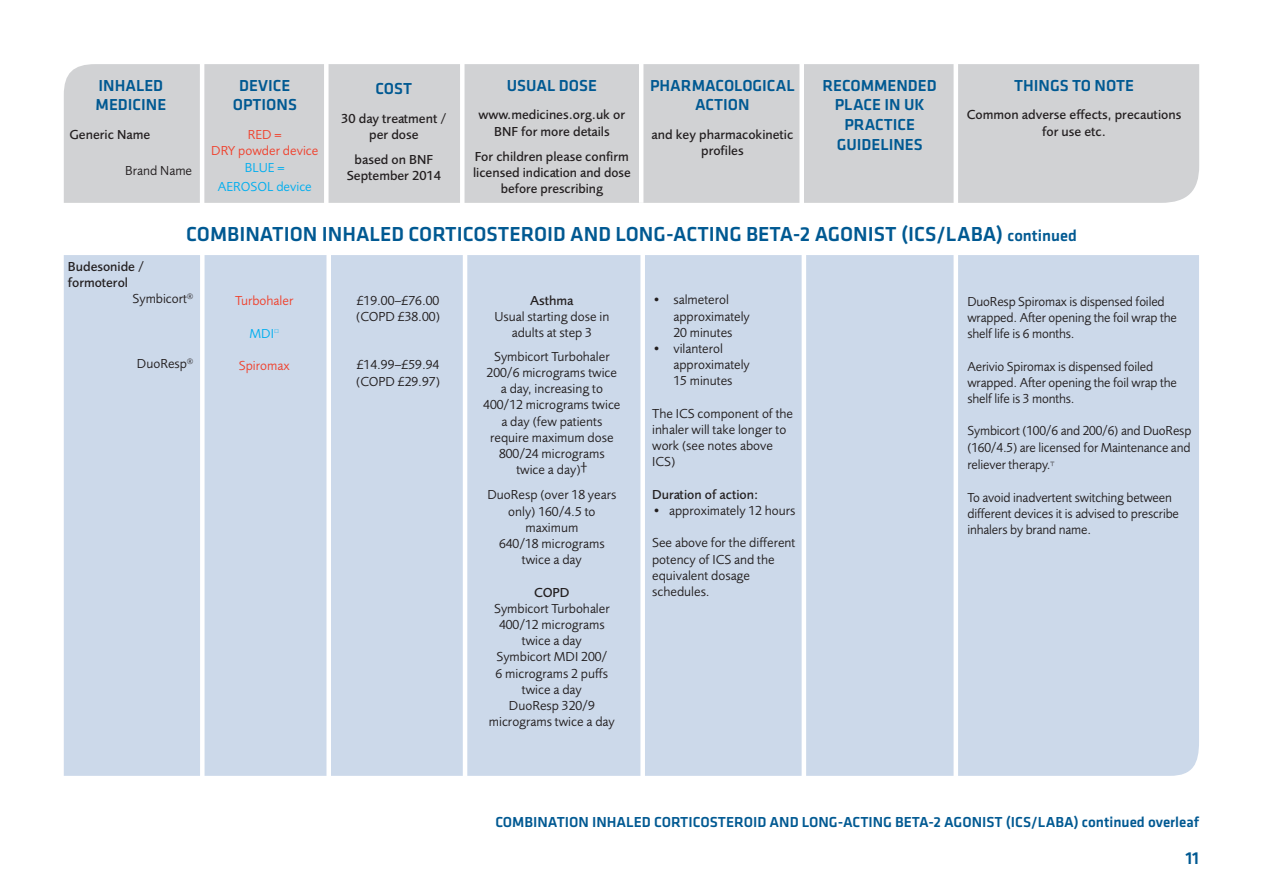
<style>
.page{position:relative;width:1263px;height:893px;background:#fff}
.page>*{position:absolute;margin:0;border:0;box-sizing:border-box;transform-origin:0 0}
.t1{font:500 21px "Klavika Basic";color:#005992}
.t2{font:500 18px "Klavika Basic";color:#005992}
.t3{font:500 16.5px/19.8px "Klavika Basic";color:#005992;text-align:center}
.t4{font:500 15px "Klavika Basic";color:#005992}
.t5{font:13.5px/16.2px "Foundry Sans";color:#231f20}
.t6{font:500 13.5px/16.2px "Foundry Sans";color:#231f20;text-align:center}
.t7{font:13.5px/16.2px "Foundry Sans";color:#ef422e;text-align:center}
.t8{font:13.5px/19.6px "Foundry Sans";color:#00aeef;text-align:center}
.s1{font-size:16.5px}
</style>
<div class="page">
<div style="left:64px;top:255px;width:1135px;height:521px;background:#ccd9ea"></div>
<div style="left:64px;top:64px;width:1135px;height:139px;background:#d1d2d4"></div>
<div style="left:200px;top:254px;width:5px;height:575px;background:#fff"></div>
<div style="left:326px;top:253px;width:5px;height:576px;background:#fff"></div>
<hr style="left:463px;top:254px;width:4px;height:575px;background:#fff">
<div style="left:640px;top:248px;width:5px;height:581px;background:#fff"></div>
<hr style="left:802px;top:252px;width:4px;height:577px;background:#fff">
<div style="left:953px;top:253px;width:5px;height:576px;background:#fff"></div>
<hr style="left:200px;top:64px;width:4px;height:139px;background:#fff">
<div style="left:324px;top:64px;width:5px;height:141px;background:#fff"></div>
<hr style="left:460px;top:64px;width:4px;height:141px;background:#fff">
<hr style="left:639px;top:64px;width:4px;height:139px;background:#fff">
<div style="left:799px;top:64px;width:5px;height:141px;background:#fff"></div>
<div style="left:953px;top:64px;width:5px;height:140px;background:#fff"></div>
<p class="t3" style="left:96px;top:77px;width:72px;text-align:left">INHALED<br>MEDICINE</p>
<p class="t6" style="left:70px;top:128px;width:82px">Generic Name</p>
<p class="t5" style="left:125px;top:164px;width:68px">Brand Name</p>
<p class="t3" style="left:233px;top:77px;width:66px">DEVICE<br>OPTIONS</p>
<p class="t7" style="left:211px;top:128px;width:109px">RED =<br>DRY powder device</p>
<p class="t8" style="left:218px;top:158px;width:96px">BLUE =<br>AEROSOL device</p>
<p class="t3" style="left:376px;top:80px;width:38px">COST</p>
<p class="t6" style="left:341px;top:111px;width:107px">30 day treatment / per dose</p>
<p class="t6" style="left:347px;top:153px;width:96px">based on BNF<br>September 2014</p>
<p class="t3" style="left:507px;top:77px;width:92px">USUAL DOSE</p>
<p class="t6" style="left:479px;top:108px;width:148px">www.medicines.org.uk or<br>BNF for more details</p>
<p class="t6" style="left:473px;top:149px;width:159px">For children please confirm licensed indication and dose before prescribing</p>
<p class="t3" style="left:650px;top:77px;width:146px">PHARMACOLOGICAL<br>ACTION</p>
<p class="t6" style="left:651px;top:128px;width:143px">and key pharmacokinetic profiles</p>
<p class="t3" style="left:822px;top:77px;width:116px">RECOMMENDED<br>PLACE IN UK<br>PRACTICE<br>GUIDELINES</p>
<p class="t3" style="left:1014px;top:77px;width:121px">THINGS TO NOTE</p>
<p class="t6" style="left:967px;top:108px;width:216px">Common adverse effects, precautions for use etc.</p>
<h1 class="t1" style="left:186px;top:227px;width:892px">COMBINATION INHALED CORTICOSTEROID AND LONG-ACTING BETA-2 AGONIST (ICS/LABA) <span class="s1">continued</span></h1>
<p class="t6" style="left:68px;top:260px;width:78px">Budesonide /</p>
<p class="t6" style="left:68px;top:276px;width:62px">formoterol</p>
<p class="t5" style="left:132px;top:292px;width:62px">Symbicort<sup>®</sup></p>
<p class="t5" style="left:137px;top:357px;width:58px">DuoResp<sup>®</sup></p>
<p class="t7" style="left:235px;top:294px;width:60px">Turbohaler</p>
<p class="t8" style="left:250px;top:325px;width:31px">MDI<sup>□</sup></p>
<p class="t7" style="left:239px;top:359px;width:52px">Spiromax</p>
<p class="t5" style="left:356px;top:293px;width:85px">£19.00–£76.00 (COPD £38.00)</p>
<p class="t5" style="left:356px;top:358px;width:85px">£14.99–£59.94 (COPD £29.97)</p>
<p class="t6" style="left:530px;top:293px;width:45px">Asthma</p>
<p class="t5" style="left:494px;top:309px;width:116px;text-align:center">Usual starting dose in adults at step 3</p>
<p class="t5" style="left:483px;top:349px;width:139px;text-align:center">Symbicort Turbohaler<br>200/6 micrograms twice a day, increasing to<br>400/12 micrograms twice a day (few patients require maximum dose<br>800/24 micrograms twice a day)†</p>
<p class="t5" style="left:487px;top:488px;width:130px;text-align:center">DuoResp (over 18 years only) 160/4.5 to maximum<br>640/18 micrograms twice a day</p>
<p class="t6" style="left:534px;top:585px;width:37px">COPD</p>
<p class="t5" style="left:489px;top:601px;width:127px;text-align:center">Symbicort Turbohaler<br>400/12 micrograms twice a day<br>Symbicort MDI 200/<br>6 micrograms 2 puffs twice a day<br>DuoResp 320/9 micrograms twice a day</p>
<p class="t5" style="left:673px;top:293px;width:78px;text-indent:-21px">• salmeterol approximately<br>20 minutes</p>
<p class="t5" style="left:673px;top:342px;width:78px;text-indent:-21px">• vilanterol approximately<br>15 minutes</p>
<p class="t5" style="left:652px;top:406px;width:142px">The ICS component of the inhaler will take longer to work (see notes above<br>ICS)</p>
<p class="t6" style="left:652px;top:487px;width:108px">Duration of action:</p>
<p class="t5" style="left:652px;top:504px;width:145px">• approximately 12 hours</p>
<p class="t5" style="left:652px;top:536px;width:145px">See above for the different potency of ICS and the equivalent dosage schedules.</p>
<p class="t5" style="left:967px;top:294px;width:211px">DuoResp Spiromax is dispensed foiled wrapped. After opening the foil wrap the shelf life is 6 months.</p>
<p class="t5" style="left:967px;top:359px;width:211px">Aerivio Spiromax is dispensed foiled wrapped. After opening the foil wrap the shelf life is 3 months.</p>
<p class="t5" style="left:967px;top:424px;width:225px">Symbicort (100/6 and 200/6) and DuoResp (160/4.5) are licensed for Maintenance and</p>
<p class="t5" style="left:967px;top:458px;width:89px">reliever therapy.<sup>╦</sup></p>
<p class="t5" style="left:967px;top:490px;width:213px">To avoid inadvertent switching between different devices it is advised to prescribe inhalers by brand name.</p>
<p class="t4" style="left:495px;top:816px;width:705px">COMBINATION INHALED CORTICOSTEROID AND LONG-ACTING BETA-2 AGONIST (ICS/LABA) continued overleaf</p>
<h2 class="t2" style="left:1185px;top:852px;width:15px">11</h2>
</div>
